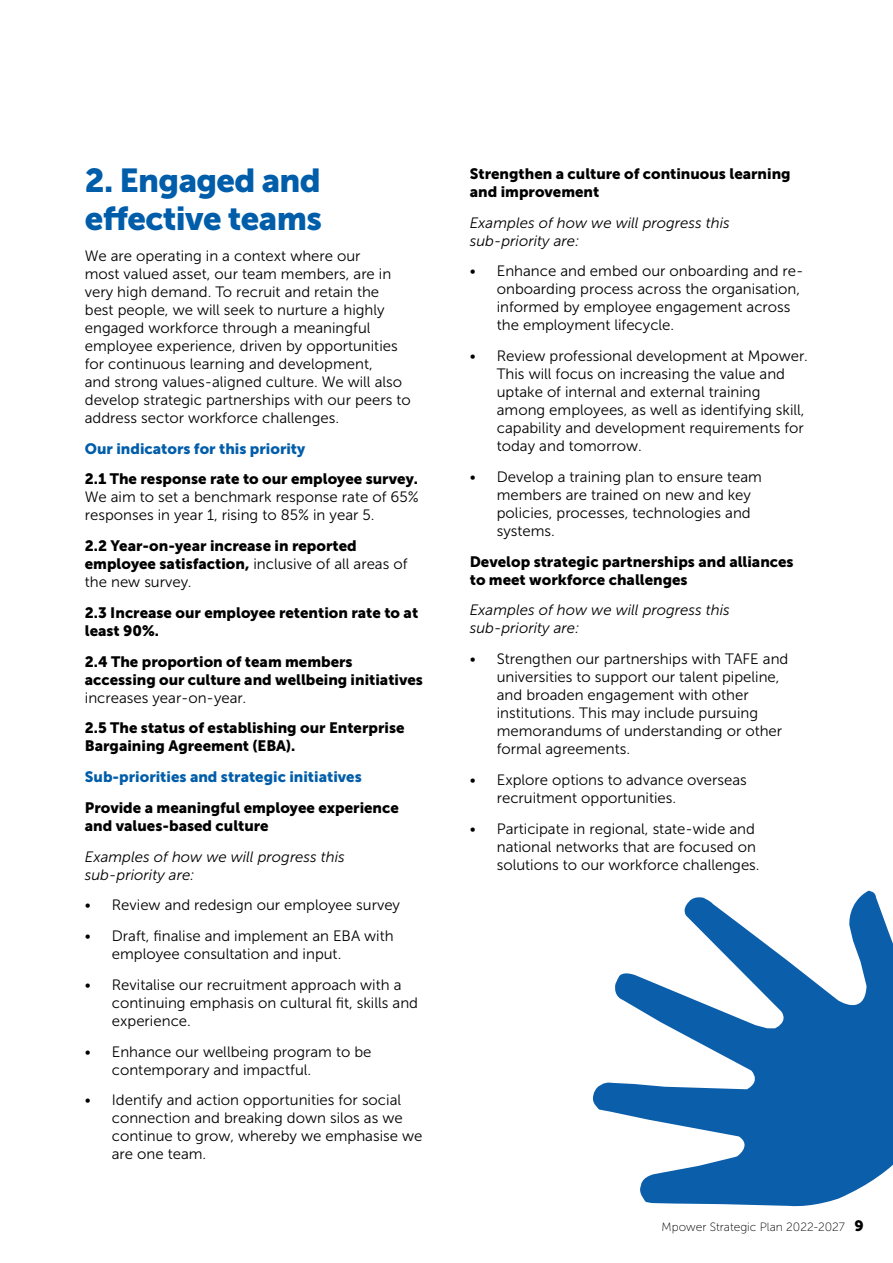
<style>
.page{position:relative;width:893px;height:1263px;background:#fff}
.page>*{position:absolute;margin:0;border:0;box-sizing:border-box;transform-origin:0 0}
.t1{font:33px/37.5px "Museo Sans 900";letter-spacing:-.02em;color:#005daa}
.t2{font:15px/18px "Museo Sans 300";color:#000}
.t3{font:15px/18px "Museo Sans 900";color:#000}
.t4{font:italic 15px/18px "Museo Sans 300";color:#000}
.t5{font:15px "Museo Sans 900";color:#005daa}
.t6{font:12px "Museo Sans 100";color:#000}
.s1{font-family:"Museo Sans 300"}
.s2{font-family:"Museo Sans 900";font-size:15px}
</style>
<div class="page">
<svg style="left:592px;top:891px;width:301px;height:316px;fill:#0b5eaa"></svg>
<h1 class="t1" style="left:85px;top:162px;width:239px">2. Engaged and effective teams</h1>
<p class="t2" style="left:85px;top:247px;width:328px">We are operating in a context where our<br>most valued asset, our team members, are in very high demand. To recruit and retain the best people, we will seek to nurture a highly engaged workforce through a meaningful employee experience, driven by opportunities for continuous learning and development,<br>and strong values-aligned culture. We will also develop strategic partnerships with our peers to address sector workforce challenges.</p>
<p class="t5" style="left:85px;top:440px;width:222px">Our indicators for this priority</p>
<p class="t3" style="left:85px;top:470px;width:335px">2.1 The response rate to our employee survey.</p>
<p class="t2" style="left:85px;top:488px;width:335px">We aim to set a benchmark response rate of 65% responses in year 1, rising to 85% in year 5.</p>
<p class="t3" style="left:85px;top:537px;width:324px">2.2 Year-on-year increase in reported employee satisfaction, <span class="s1">inclusive of all areas of</span></p>
<p class="t2" style="left:85px;top:573px;width:108px">the new survey.</p>
<p class="t3" style="left:85px;top:603px;width:335px">2.3 Increase our employee retention rate to at least 90%.</p>
<p class="t3" style="left:85px;top:652px;width:340px">2.4 The proportion of team members accessing our culture and wellbeing initiatives</p>
<p class="t2" style="left:85px;top:688px;width:163px">increases year-on-year.</p>
<p class="t3" style="left:85px;top:719px;width:321px">2.5 The status of establishing our Enterprise<br>Bargaining Agreement (EBA).</p>
<p class="t5" style="left:85px;top:768px;width:278px">Sub-priorities and strategic initiatives</p>
<p class="t3" style="left:85px;top:798px;width:316px">Provide a meaningful employee experience and values-based culture</p>
<p class="t4" style="left:85px;top:847px;width:262px">Examples of how we will progress this sub-priority are:</p>
<p class="t2" style="left:85px;top:896px;width:317px">• Review and redesign our employee survey</p>
<p class="t2" style="left:112px;top:927px;width:283px;text-indent:-27px">• Draft, finalise and implement an EBA with employee consultation and input.</p>
<p class="t2" style="left:112px;top:976px;width:308px;text-indent:-27px">• Revitalise our recruitment approach with a continuing emphasis on cultural fit, skills and experience.</p>
<p class="t2" style="left:112px;top:1042px;width:261px;text-indent:-27px">• Enhance our wellbeing program to be contemporary and impactful.</p>
<p class="t2" style="left:112px;top:1091px;width:312px;text-indent:-27px">• Identify and action opportunities for social connection and breaking down silos as we continue to grow, whereby we emphasise we are one team.</p>
<p class="t3" style="left:470px;top:165px;width:322px">Strengthen a culture of continuous learning and improvement</p>
<p class="t4" style="left:470px;top:214px;width:262px">Examples of how we will progress this sub-priority are:</p>
<p class="t2" style="left:497px;top:262px;width:308px;text-indent:-27px">• Enhance and embed our onboarding and re&shy;onboarding process across the organisation, informed by employee engagement across the employment lifecycle.</p>
<p class="t2" style="left:497px;top:347px;width:312px;text-indent:-27px">• Review professional development at Mpower.<br>This will focus on increasing the value and uptake of internal and external training among employees, as well as identifying skill, capability and development requirements for today and tomorrow.</p>
<p class="t2" style="left:497px;top:468px;width:267px;text-indent:-27px">• Develop a training plan to ensure team members are trained on new and key policies, processes, technologies and systems.</p>
<p class="t3" style="left:470px;top:552px;width:325px">Develop strategic partnerships and alliances to meet workforce challenges</p>
<p class="t4" style="left:470px;top:601px;width:262px">Examples of how we will progress this sub-priority are:</p>
<p class="t2" style="left:497px;top:650px;width:293px;text-indent:-27px">• Strengthen our partnerships with TAFE and universities to support our talent pipeline, and broaden engagement with other institutions. This may include pursuing memorandums of understanding or other formal agreements.</p>
<p class="t2" style="left:497px;top:771px;width:252px;text-indent:-27px">• Explore options to advance overseas recruitment opportunities.</p>
<p class="t2" style="left:497px;top:820px;width:264px;text-indent:-27px">• Participate in regional, state-wide and national networks that are focused on solutions to our workforce challenges.</p>
<p class="t6" style="left:662px;top:1220px;width:204px">Mpower Strategic Plan 2022-2027 <span class="s2">9</span></p>
</div>
